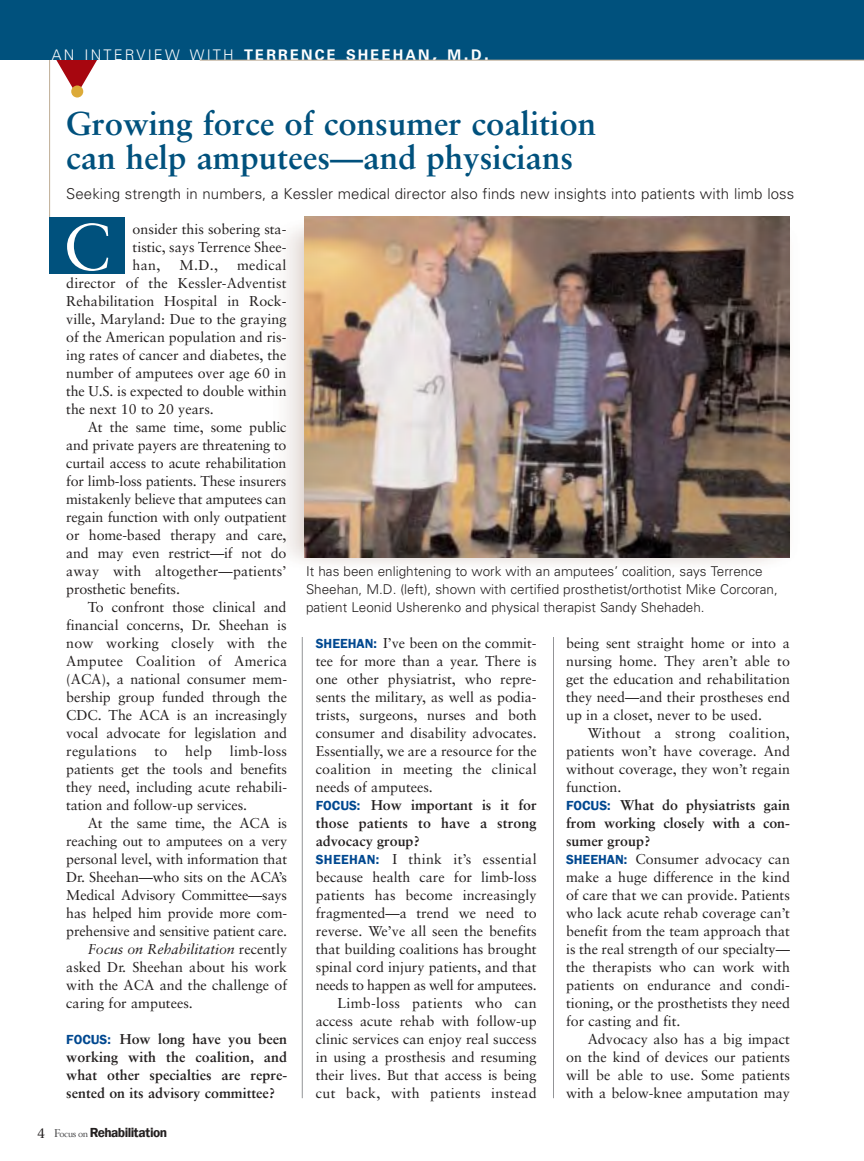
<style>
.page{position:relative;width:864px;height:1161px;background:#fff}
.page>*{position:absolute;margin:0;border:0;box-sizing:border-box;transform-origin:0 0}
.t1{font:65.85px "Sabon";color:#fff}
.t2{font:700 33px/34.5px "Sabon";color:#00517d}
.t3{font:300 15px "Univers";letter-spacing:.005em;color:#231f1f}
.t4{font:700 14.7px "Univers";letter-spacing:.15em;color:#fff}
.t5{font:14.25px/18px "Sabon";color:#231f1f;text-align:justify}
.t6{font:700 14.25px/18px "Sabon";color:#231f1f;text-align:justify}
.t7{font:14.25px "Sabon";letter-spacing:.02em;color:#231f1f}
.t8{font:14.25px "Sabon";letter-spacing:-.02em;color:#231f1f}
.t9{font:italic 14.25px "Sabon";color:#231f1f}
.t10{font:300 13.5px/18px "Univers";color:#231f1f}
.t11{font:13.5px "Franklin Gothic Demi";letter-spacing:-.04em;color:#231f1f}
.s1{font-weight:300}
.s2{font-size:19.5px}
.s3{font-style:normal}
.s4{font-family:"Franklin Gothic Demi";font-weight:400;font-size:13.5px;color:#004890}
.s5{font-family:"Giovanni";font-size:15px}
.s6{font-family:"Giovanni";font-size:12px;color:#4c4c4e}
.s7{font-family:"Giovanni";font-size:9px;color:#4c4c4e}
.s8{font-family:"Franklin Gothic Demi";font-size:13.5px;color:#004890}
.s9{font-weight:700}
</style>
<div class="page">
<hr style="left:49px;top:46px;width:1px;height:173px;background:#beac95">
<div style="left:49px;top:217px;width:75px;height:57px;background:#00517d"></div>
<hr style="left:553px;top:246px;width:1px;height:852px;background:#939497">
<hr style="left:302px;top:246px;width:1px;height:852px;background:#939497">
<div style="left:261px;top:128px;width:569px;height:508px;background:#fff"></div>
<img style="left:286px;top:221px;width:488px;height:343px">
<div style="left:0;top:0;width:864px;height:60px;background:#00517d"></div>
<svg style="left:71px;top:85px;width:12px;height:13px"></svg>
<img style="left:305px;top:217px;width:485px;height:341px">
<hr style="left:200px;top:60px;width:664px;height:1px;background:#beac95">
<svg style="left:71px;top:85px;width:13px;height:10px"></svg>
<p class="t4" style="left:52px;top:49px;width:439px"><span class="s1">AN INTERVIEW WITH</span> TERRENCE SHEEHAN<span class="s2">,</span> M<span class="s2">.</span>D<span class="s2">.</span></p>
<h2 class="t2" style="left:66px;top:109px;width:531px">Growing force of consumer coalition can help amputees—and physicians</h2>
<p class="t3" style="left:66px;top:188px;width:730px">Seeking strength in numbers, a Kessler medical director also finds new insights into patients with limb loss</p>
<h1 class="t1" style="left:63px;top:220px;width:49px">C</h1>
<p class="t5" style="left:133px;top:221px;width:155px">onsider this sobering sta&shy;tistic, says Terrence Shee&shy;han,</p>
<p class="t5" style="left:66px;top:257px;width:222px;text-indent:171px">medical director of the Kessler-Adventist Rehabilitation Hospital in Rock&shy;ville, Maryland: Due to the graying of the American population and ris&shy;ing rates of cancer and diabetes, the number of amputees over age 60 in the U.S. is expected to double within the next 10 to 20 years.</p>
<p class="t5" style="left:66px;top:419px;width:222px;text-indent:22px">At the same time, some public and private payers are threatening to curtail access to acute rehabilitation for limb-loss patients. These insurers mistakenly believe that amputees can regain function with only outpatient or home-based therapy and care, and may even restrict—if not do away with altogether—patients’ prosthetic benefits.</p>
<p class="t5" style="left:66px;top:599px;width:222px;text-indent:22px">To confront those clinical and financial concerns, Dr. Sheehan is now working closely with the Amputee Coalition of America (ACA), a national consumer mem&shy;bership group funded through the CDC. The ACA is an increasingly vocal advocate for legislation and regulations to help limb-loss patients get the tools and benefits they need, including acute rehabili&shy;tation and follow-up services.</p>
<p class="t5" style="left:88px;top:815px;width:201px">At the same time, the ACA is</p>
<p class="t5" style="left:66px;top:833px;width:222px">reaching out to amputees on a very</p>
<p class="t5" style="left:66px;top:851px;width:222px">personal level, with information that</p>
<p class="t5" style="left:66px;top:869px;width:222px">Dr. Sheehan—who sits on the ACA’s</p>
<p class="t5" style="left:66px;top:887px;width:222px">Medical Advisory Committee—says</p>
<p class="t5" style="left:66px;top:905px;width:222px">has helped him provide more com-</p>
<p class="t5" style="left:66px;top:923px;width:222px">prehensive and sensitive patient care.</p>
<p class="t9" style="left:88px;top:943px;width:201px">Focus on Rehabilitation <span class="s3">recently</span></p>
<p class="t5" style="left:66px;top:959px;width:222px">asked Dr. Sheehan about his work</p>
<p class="t5" style="left:66px;top:977px;width:222px">with the ACA and the challenge of</p>
<p class="t5" style="left:66px;top:995px;width:128px">caring for amputees.</p>
<p class="t6" style="left:66px;top:1031px;width:222px"><span class="s4">FOCUS:</span> How long have you been working with the coalition, and what other specialties are repre&shy;sented on its advisory committee?</p>
<p class="t5" style="left:180px;top:257px;width:40px">M.D.,</p>
<p class="t11" style="left:37px;top:1125px;width:132px"><span class="s5">4</span> <span class="s6">F</span><span class="s7">ocus on</span> Rehabilitation</p>
<p class="t10" style="left:306px;top:563px;width:473px">It has been enlightening to work with an amputees’ coalition, says Terrence<br>Sheehan, M.D. (left), shown with certified prosthetist/orthotist Mike Corcoran, patient Leonid Usherenko and physical therapist Sandy Shehadeh.</p>
<p class="t5" style="left:316px;top:635px;width:222px"><span class="s8">SHEEHAN:</span> I’ve been on the commit-</p>
<p class="t5" style="left:316px;top:653px;width:222px">tee for more than a year. There is</p>
<p class="t5" style="left:316px;top:671px;width:222px">one other physiatrist, who repre-</p>
<p class="t5" style="left:316px;top:689px;width:222px">sents the military, as well as podia-</p>
<p class="t5" style="left:316px;top:707px;width:222px">trists, surgeons, nurses and both</p>
<p class="t5" style="left:316px;top:725px;width:222px">consumer and disability advocates.</p>
<p class="t5" style="left:316px;top:743px;width:222px">Essentially, we are a resource for the</p>
<p class="t5" style="left:316px;top:761px;width:222px">coalition in meeting the clinical</p>
<p class="t5" style="left:316px;top:779px;width:119px">needs of amputees.</p>
<p class="t6" style="left:316px;top:797px;width:222px"><span class="s4">FOCUS:</span> How important is it for</p>
<p class="t6" style="left:316px;top:815px;width:222px">those patients to have a strong</p>
<p class="t6" style="left:316px;top:833px;width:106px">advocacy group?</p>
<p class="t7" style="left:316px;top:853px;width:222px"><span class="s8">SHEEHAN:</span> I think it’s essential</p>
<p class="t5" style="left:316px;top:869px;width:222px">because health care for limb-loss</p>
<p class="t5" style="left:316px;top:887px;width:222px">patients has become increasingly</p>
<p class="t5" style="left:316px;top:905px;width:222px">fragmented—a trend we need to</p>
<p class="t5" style="left:316px;top:923px;width:222px">reverse. We’ve all seen the benefits</p>
<p class="t5" style="left:316px;top:941px;width:222px">that building coalitions has brought</p>
<p class="t5" style="left:316px;top:959px;width:222px">spinal cord injury patients, and that</p>
<p class="t8" style="left:316px;top:979px;width:222px">needs to happen as well for amputees.</p>
<p class="t7" style="left:337px;top:997px;width:201px">Limb-loss patients who can</p>
<p class="t5" style="left:316px;top:1013px;width:222px">access acute rehab with follow-up</p>
<p class="t5" style="left:316px;top:1031px;width:222px">clinic services can enjoy real success</p>
<p class="t5" style="left:316px;top:1049px;width:222px">in using a prosthesis and resuming</p>
<p class="t5" style="left:316px;top:1067px;width:222px">their lives. But that access is being</p>
<p class="t7" style="left:316px;top:1087px;width:222px">cut back, with patients instead</p>
<p class="t5" style="left:566px;top:635px;width:225px">being sent straight home or into a nursing home. They aren’t able to get the education and rehabilitation they need—and their prostheses end up in a closet, never to be used.</p>
<p class="t5" style="left:566px;top:725px;width:225px;text-align:left;text-indent:22px">Without a strong coalition, patients won’t have coverage. And without coverage, they won’t regain function.<br><span class="s8">FOCUS:</span> <span class="s9">What do physiatrists gain from working closely with a con&shy;sumer group?<br></span><span class="s8">SHEEHAN:</span> Consumer advocacy can make a huge difference in the kind of care that we can provide. Patients who lack acute rehab coverage can’t benefit from the team approach that is the real strength of our specialty— the therapists who can work with patients on endurance and condi&shy;tioning, or the prosthetists they need for casting and fit.</p>
<p class="t5" style="left:566px;top:1031px;width:225px;text-indent:22px">Advocacy also has a big impact on the kind of devices our patients will be able to use. Some patients with a below-knee amputation may</p>
</div>
